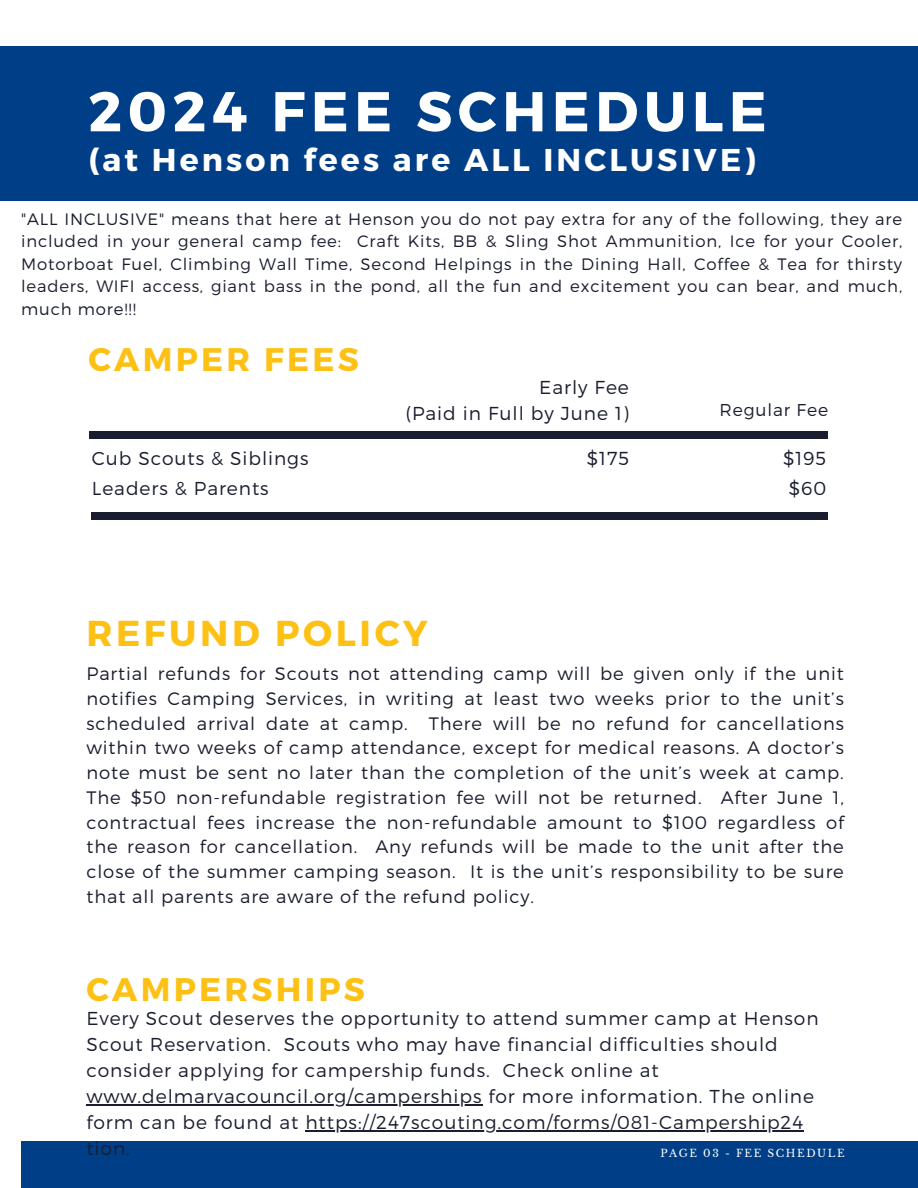
<style>
.page{position:relative;width:918px;height:1188px;background:#fff}
.page>*{position:absolute;margin:0;border:0;box-sizing:border-box;transform-origin:0 0}
.t1{font:700 55.95px "Montserrat";letter-spacing:.1em;color:#fff}
.t2{font:700 36px "Montserrat";letter-spacing:.1em;color:#fdc116}
.t3{font:700 32.7px "Montserrat";letter-spacing:.1em;color:#fdc116}
.t4{font:700 31.5px "Montserrat";letter-spacing:.1em;color:#fff}
.t5{font:300 18.75px/25.8px "Montserrat";letter-spacing:.05em;color:#191d2d;text-align:right}
.t6{font:300 18.6px "Montserrat";letter-spacing:.05em;color:#191d2d}
.t7{font:300 18px/24.8px "Montserrat";letter-spacing:.05em;color:#191d2d;text-align:justify}
.t8{font:300 17.1px "Montserrat";letter-spacing:.05em;color:#191d2d}
.t9{font:300 16.5px/22.5px "Montserrat";letter-spacing:.05em;color:#191d2d;text-align:justify}
.t10{font:10.5px "Libre Baskerville";letter-spacing:.15em;color:#fff}
</style>
<div class="page">
<div style="left:21px;top:1142px;width:897px;height:46px;background:#003f87"></div>
<div style="left:0;top:46px;width:918px;height:155px;background:#003f87"></div>
<div style="left:89px;top:431px;width:738px;height:7px;background:#191d2d"></div>
<div style="left:91px;top:513px;width:737px;height:7px;background:#191d2d"></div>
<hr style="left:86px;top:1104px;width:396px;height:1px;background:#191d2d">
<hr style="left:305px;top:1130px;width:499px;height:1px;background:#191d2d">
<h1 class="t1" style="left:88px;top:75px;width:680px">2024 FEE SCHEDULE</h1>
<h3 class="t4" style="left:88px;top:139px;width:669px">(at Henson fees are ALL INCLUSIVE)</h3>
<p class="t9" style="left:21px;top:207px;width:883px">"ALL INCLUSIVE" means that here at Henson you do not pay extra for any of the following, they are included in your general camp fee: Craft Kits, BB &amp; Sling Shot Ammunition, Ice for your Cooler, Motorboat Fuel, Climbing Wall Time, Second Helpings in the Dining Hall, Coffee &amp; Tea for thirsty leaders, WIFI access, giant bass in the pond, all the fun and excitement you can bear, and much, much more!!!</p>
<h3 class="t3" style="left:88px;top:338px;width:272px">CAMPER FEES</h3>
<p class="t6" style="left:92px;top:447px;width:218px">Cub Scouts &amp; Siblings</p>
<p class="t5" style="left:92px;top:475px;width:178px">Leaders &amp; Parents</p>
<p class="t5" style="left:405px;top:374px;width:225px">Early Fee<br>(Paid in Full by June 1)</p>
<p class="t8" style="left:720px;top:399px;width:110px">Regular Fee</p>
<p class="t5" style="left:587px;top:445px;width:44px">$175</p>
<p class="t5" style="left:783px;top:442px;width:45px;line-height:30px;text-align:center">$195 $60</p>
<h2 class="t2" style="left:86px;top:610px;width:343px">REFUND POLICY</h2>
<p class="t7" style="left:86px;top:660px;width:759px">Partial refunds for Scouts not attending camp will be given only if the unit notifies Camping Services, in writing at least two weeks prior to the unit’s scheduled arrival date at camp. There will be no refund for cancellations within two weeks of camp attendance, except for medical reasons. A doctor’s note must be sent no later than the completion of the unit’s week at camp.<br>The $50 non-refundable registration fee will not be returned. After June 1, contractual fees increase the non-refundable amount to $100 regardless of the reason for cancellation. Any refunds will be made to the unit after the close of the summer camping season. It is the unit’s responsibility to be sure that all parents are aware of the refund policy.</p>
<h3 class="t3" style="left:86px;top:968px;width:280px">CAMPERSHIPS</h3>
<p class="t5" style="left:86px;top:1005px;width:734px;text-align:left">Every Scout deserves the opportunity to attend summer camp at Henson Scout Reservation. Scouts who may have financial difficulties should consider applying for campership funds. Check online at www.delmarvacouncil.org/camperships for more information. The online form can be found at https://247scouting.com/forms/081-Campership24 tion.</p>
<p class="t10" style="left:660px;top:1147px;width:186px">PAGE 03 - FEE SCHEDULE</p>
</div>
